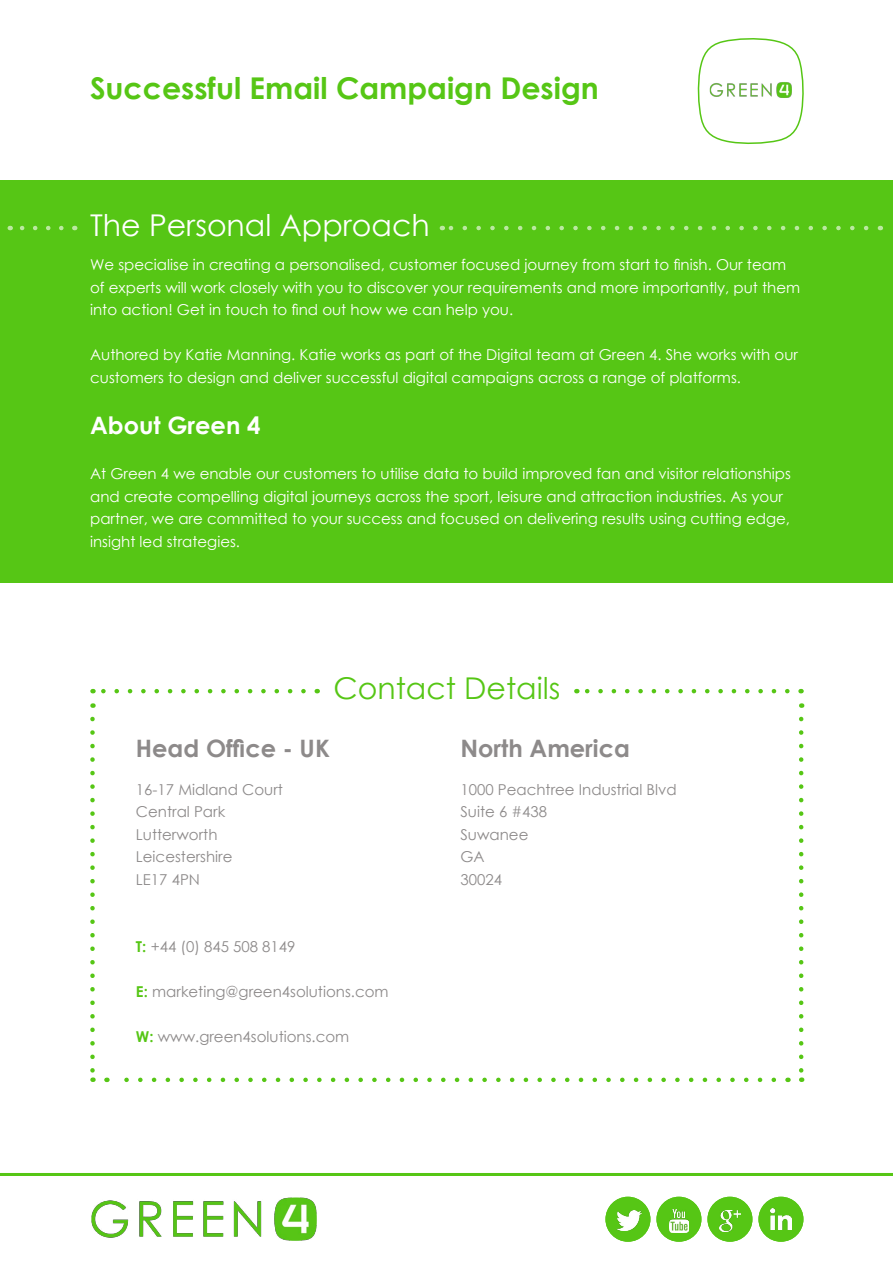
<style>
.page{position:relative;width:893px;height:1263px;background:#fff}
.page>*{position:absolute;margin:0;border:0;box-sizing:border-box;transform-origin:0 0}
.t1{font:700 30px "Century Gothic";color:#56c615}
.t2{font:30px "Century Gothic";color:#fff}
.t3{font:30px "Century Gothic";color:#56c615}
.t4{font:700 24px "Century Gothic";color:#8d8a8a}
.t5{font:700 24px "Century Gothic";color:#fff}
.t6{font:15px/22.5px "Century Gothic";color:#fff}
.t7{font:15px/22.5px "Century Gothic";color:#8d8a8a}
.s1{font-weight:700;color:#56c615}
</style>
<div class="page">
<svg style="left:101px;top:689px;width:203px;height:4px"></svg>
<svg style="left:585px;top:689px;width:202px;height:4px"></svg>
<svg style="left:90px;top:719px;width:5px;height:363px"></svg>
<svg style="left:799px;top:719px;width:4px;height:363px"></svg>
<svg style="left:124px;top:1077px;width:650px;height:5px"></svg>
<div style="left:0;top:180px;width:893px;height:402px;background:#56c615"></div>
<svg style="left:10px;top:226px;width:51px;height:4px"></svg>
<svg style="left:449px;top:226px;width:417px;height:4px"></svg>
<img style="left:91px;top:1197px;width:226px;height:44px">
<hr style="left:0;top:1173px;width:893px;height:3px;background:#56c615">
<svg style="left:758px;top:1197px;width:45px;height:45px;background:#6fcd39"></svg>
<div style="left:707px;top:1197px;width:45px;height:45px;background:#56c615;border-radius:50%"></div>
<svg style="left:656px;top:1197px;width:45px;height:45px;background:#70cc3b"></svg>
<svg style="left:605px;top:1197px;width:45px;height:45px;fill:#56c615"></svg>
<svg style="left:697px;top:38px;width:107px;height:106px"></svg>
<img style="left:706px;top:78px;width:90px;height:22px">
<h1 class="t1" style="left:90px;top:65px;width:510px">Successful Email Campaign Design</h1>
<h1 class="t2" style="left:90px;top:204px;width:341px">The Personal Approach</h1>
<p class="t6" style="left:90px;top:253px;width:711px">We specialise in creating a personalised, customer focused journey from start to finish. Our team of experts will work closely with you to discover your requirements and more importantly, put them into action! Get in touch to find out how we can help you.</p>
<p class="t6" style="left:90px;top:343px;width:709px">Authored by Katie Manning. Katie works as part of the Digital team at Green 4. She works with our customers to design and deliver successful digital campaigns across a range of platforms.</p>
<h2 class="t5" style="left:90px;top:407px;width:172px">About Green 4</h2>
<p class="t6" style="left:90px;top:462px;width:702px">At Green 4 we enable our customers to utilise data to build improved fan and visitor relationships and create compelling digital journeys across the sport, leisure and attraction industries. As your partner, we are committed to your success and focused on delivering results using cutting edge, insight led strategies.</p>
<h1 class="t3" style="left:333px;top:667px;width:229px">Contact Details</h1>
<h2 class="t4" style="left:136px;top:730px;width:195px">Head Office - UK</h2>
<p class="t7" style="left:136px;top:778px;width:148px">16-17 Midland Court<br>Central Park<br>Lutterworth<br>Leicestershire<br>LE17 4PN</p>
<p class="t7" style="left:136px;top:935px;width:161px"><span class="s1">T:</span> +44 (0) 845 508 8149</p>
<p class="t7" style="left:136px;top:980px;width:254px"><span class="s1">E:</span> marketing@green4solutions.com</p>
<p class="t7" style="left:136px;top:1025px;width:215px"><span class="s1">W:</span> www.green4solutions.com</p>
<h2 class="t4" style="left:460px;top:730px;width:171px">North America</h2>
<p class="t7" style="left:460px;top:778px;width:218px">1000 Peachtree Industrial Blvd<br>Suite 6 #438<br>Suwanee<br>GA<br>30024</p>
</div>
